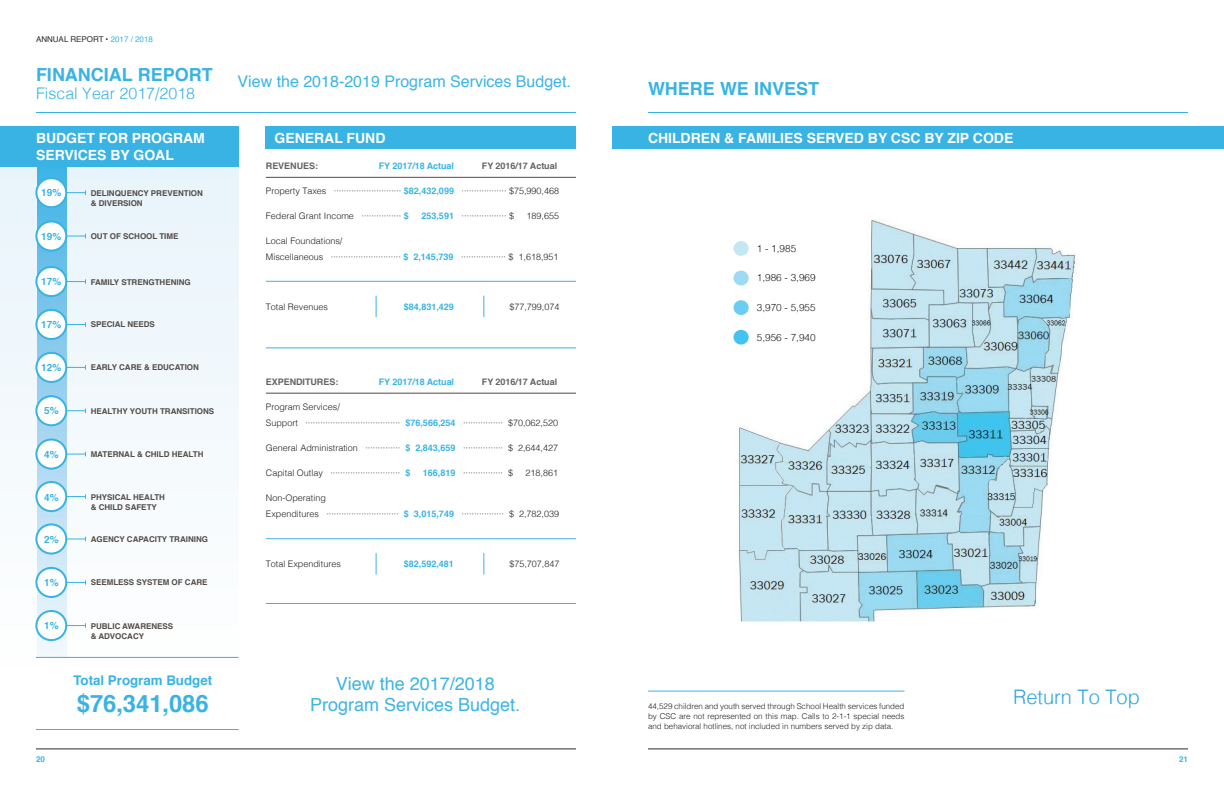
<style>
.page{position:relative;width:1224px;height:792px;background:#fff}
.page>*{position:absolute;margin:0;border:0;box-sizing:border-box;transform-origin:0 0}
.t1{font:700 23.9px "Helvetica";letter-spacing:-.005em;color:#38b3e4}
.t2{font:300 20px "Helvetica";color:#30a5de}
.t3{font:18px/21.6px "Helvetica";color:#3db4e4;text-align:center}
.t4{font:700 18px "Helvetica";color:#38b3e4}
.t5{font:16px "Helvetica";color:#3db4e4}
.t6{font:300 16px "Helvetica";color:#38b3e4}
.t7{font:700 14px/16.8px "Helvetica";color:#fff}
.t8{font:700 13.3px "Helvetica";color:#38b3e4}
.t9{font:300 10px "Helvetica";color:#231f20}
.t10{font:700 10px "Helvetica";color:#38b3e4}
.t11{font:300 9px/16px "Helvetica";color:#231f20}
.t12{font:700 9px "Helvetica";letter-spacing:-.005em;color:#636366}
.t13{font:700 9px "Helvetica";letter-spacing:-.005em;color:#38b3e4}
.t14{font:700 8px/10px "Helvetica";color:#524c48}
.t15{font:300 8px/10px "Helvetica";color:#231f20;text-align:justify}
.t16{font:8px "Helvetica";color:#2d2824}
.t17{font:700 8px "Helvetica";color:#38b3e4}
.s1{color:#38b3e4}
.s2{font-weight:700;color:#38b3e4}
</style>
<div class="page">
<hr style="left:36px;top:749px;width:540px;height:1px;background:#2d2824">
<hr style="left:648px;top:749px;width:540px;height:1px;background:#2d2824">
<div style="left:0;top:151px;width:239px;height:581px;background:#f5fafd"></div>
<svg style="left:38px;top:167px;width:28px;height:490px;background:#98d2ef"></svg>
<div style="left:36px;top:267px;width:30px;height:29px;background:#fff;border-radius:50%"></div>
<div style="left:35px;top:266px;width:32px;height:31px;border:2px solid #38b3e4;border-radius:50%"></div>
<div style="left:36px;top:353px;width:30px;height:29px;background:#fff;border-radius:50%"></div>
<div style="left:35px;top:352px;width:32px;height:31px;border:2px solid #38b3e4;border-radius:50%"></div>
<div style="left:36px;top:440px;width:30px;height:29px;background:#fff;border-radius:50%"></div>
<div style="left:35px;top:439px;width:32px;height:31px;border:2px solid #38b3e4;border-radius:50%"></div>
<div style="left:36px;top:524px;width:30px;height:30px;background:#fff;border-radius:50%"></div>
<div style="left:35px;top:523px;width:32px;height:32px;border:2px solid #38b3e4;border-radius:50%"></div>
<div style="left:36px;top:178px;width:30px;height:29px;background:#fff;border-radius:50%"></div>
<div style="left:35px;top:177px;width:32px;height:31px;border:2px solid #38b3e4;border-radius:50%"></div>
<div style="left:36px;top:221px;width:30px;height:30px;background:#fff;border-radius:50%"></div>
<div style="left:35px;top:220px;width:32px;height:32px;border:2px solid #38b3e4;border-radius:50%"></div>
<div style="left:36px;top:310px;width:30px;height:29px;background:#fff;border-radius:50%"></div>
<div style="left:35px;top:309px;width:32px;height:31px;border:2px solid #38b3e4;border-radius:50%"></div>
<div style="left:36px;top:611px;width:30px;height:29px;background:#fff;border-radius:50%"></div>
<div style="left:35px;top:610px;width:32px;height:31px;border:2px solid #38b3e4;border-radius:50%"></div>
<div style="left:36px;top:396px;width:30px;height:29px;background:#fff;border-radius:50%"></div>
<div style="left:35px;top:395px;width:32px;height:31px;border:2px solid #38b3e4;border-radius:50%"></div>
<div style="left:36px;top:482px;width:30px;height:29px;background:#fff;border-radius:50%"></div>
<div style="left:35px;top:481px;width:32px;height:31px;border:2px solid #38b3e4;border-radius:50%"></div>
<div style="left:36px;top:568px;width:30px;height:29px;background:#fff;border-radius:50%"></div>
<div style="left:35px;top:567px;width:32px;height:31px;border:2px solid #38b3e4;border-radius:50%"></div>
<svg style="left:66px;top:279px;width:20px;height:5px"></svg>
<svg style="left:66px;top:365px;width:20px;height:5px"></svg>
<svg style="left:66px;top:452px;width:20px;height:4px"></svg>
<svg style="left:66px;top:537px;width:20px;height:4px"></svg>
<svg style="left:66px;top:190px;width:20px;height:5px"></svg>
<svg style="left:66px;top:234px;width:20px;height:4px"></svg>
<svg style="left:66px;top:322px;width:20px;height:5px"></svg>
<svg style="left:66px;top:623px;width:20px;height:5px"></svg>
<svg style="left:66px;top:408px;width:20px;height:5px"></svg>
<svg style="left:66px;top:494px;width:20px;height:5px"></svg>
<svg style="left:66px;top:580px;width:20px;height:5px"></svg>
<div style="left:0;top:126px;width:239px;height:41px;background:#38b3e4"></div>
<hr style="left:36px;top:657px;width:203px;height:1px;background:#38b3e4">
<hr style="left:36px;top:729px;width:203px;height:1px;background:#38b3e4">
<hr style="left:266px;top:347px;width:310px;height:1px;background:#38b3e4">
<hr style="left:266px;top:603px;width:310px;height:1px;background:#38b3e4">
<hr style="left:648px;top:691px;width:256px;height:1px;background:#38b3e4">
<hr style="left:266px;top:281px;width:310px;height:1px;background:#38b3e4">
<hr style="left:266px;top:177px;width:310px;height:1px;background:#524c48">
<svg style="left:376px;top:296px;width:1px;height:21px"></svg>
<svg style="left:484px;top:296px;width:1px;height:21px"></svg>
<hr style="left:266px;top:393px;width:310px;height:1px;background:#524c48">
<hr style="left:266px;top:538px;width:310px;height:1px;background:#38b3e4">
<svg style="left:376px;top:553px;width:1px;height:21px"></svg>
<svg style="left:484px;top:553px;width:1px;height:21px"></svg>
<hr style="left:36px;top:112px;width:540px;height:1px;background:#38b3e4">
<div style="left:266px;top:126px;width:310px;height:23px;background:#38b3e4"></div>
<hr style="left:648px;top:112px;width:540px;height:1px;background:#38b3e4">
<img style="left:734px;top:220px;width:342px;height:401px">
<div style="left:734px;top:241px;width:15px;height:15px;background:#c4e7f2;border-radius:50%"></div>
<div style="left:734px;top:271px;width:15px;height:14px;background:#9ddaf3;border-radius:50%"></div>
<div style="left:734px;top:300px;width:15px;height:15px;background:#6acdf1;border-radius:50%"></div>
<div style="left:734px;top:330px;width:15px;height:15px;background:#44c3f1;border-radius:50%"></div>
<div style="left:612px;top:126px;width:612px;height:23px;background:#38b3e4"></div>
<p class="t16" style="left:36px;top:33px;width:118px">ANNUAL REPORT • <span class="s1">2017 / 2018</span></p>
<h3 class="t4" style="left:36px;top:60px;width:178px">FINANCIAL REPORT</h3>
<h3 class="t6" style="left:36px;top:80px;width:161px">Fiscal Year 2017/2018</h3>
<h3 class="t7" style="left:36px;top:130px;width:170px">BUDGET FOR PROGRAM<br>SERVICES BY GOAL</h3>
<p class="t10" style="left:41px;top:185px;width:22px">19%</p>
<p class="t10" style="left:41px;top:228px;width:22px">19%</p>
<p class="t14" style="left:91px;top:231px;width:89px">OUT OF SCHOOL TIME</p>
<p class="t14" style="left:91px;top:188px;width:114px">DELINQUENCY PREVENTION &amp; DIVERSION</p>
<p class="t10" style="left:41px;top:273px;width:22px">17%</p>
<p class="t14" style="left:91px;top:277px;width:102px">FAMILY STRENGTHENING</p>
<p class="t10" style="left:41px;top:316px;width:22px">17%</p>
<p class="t14" style="left:91px;top:320px;width:66px">SPECIAL NEEDS</p>
<p class="t10" style="left:41px;top:359px;width:22px">12%</p>
<p class="t14" style="left:91px;top:363px;width:110px">EARLY CARE &amp; EDUCATION</p>
<p class="t10" style="left:44px;top:403px;width:16px">5%</p>
<p class="t14" style="left:91px;top:406px;width:125px">HEALTHY YOUTH TRANSITIONS</p>
<p class="t10" style="left:44px;top:446px;width:16px">4%</p>
<p class="t14" style="left:91px;top:449px;width:114px">MATERNAL &amp; CHILD HEALTH</p>
<p class="t10" style="left:44px;top:489px;width:16px">4%</p>
<p class="t14" style="left:91px;top:492px;width:76px">PHYSICAL HEALTH &amp; CHILD SAFETY</p>
<p class="t10" style="left:44px;top:532px;width:16px">2%</p>
<p class="t14" style="left:91px;top:534px;width:119px">AGENCY CAPACITY TRAINING</p>
<p class="t10" style="left:44px;top:574px;width:16px">1%</p>
<p class="t14" style="left:91px;top:578px;width:118px">SEEMLESS SYSTEM OF CARE</p>
<p class="t10" style="left:44px;top:617px;width:16px">1%</p>
<p class="t14" style="left:91px;top:621px;width:84px">PUBLIC AWARENESS &amp; ADVOCACY</p>
<h3 class="t8" style="left:74px;top:670px;width:140px">Total Program Budget</h3>
<h1 class="t1" style="left:77px;top:684px;width:133px">$76,341,086</h1>
<p class="t17" style="left:36px;top:753px;width:10px">20</p>
<h3 class="t5" style="left:238px;top:69px;width:335px">View the 2018-2019 Program Services Budget.</h3>
<h3 class="t7" style="left:274px;top:130px;width:112px">GENERAL FUND</h3>
<p class="t12" style="left:266px;top:158px;width:54px">REVENUES:</p>
<p class="t13" style="left:379px;top:158px;width:77px">FY 2017/18 Actual</p>
<p class="t12" style="left:482px;top:158px;width:77px">FY 2016/17 Actual</p>
<p class="t11" style="left:266px;top:182px;width:295px">Property Taxes ··························· <span class="s2">$82,432,099</span> ·················· $75,990,468</p>
<p class="t11" style="left:266px;top:207px;width:145px">Federal Grant Income ················ <span class="s2">$</span></p>
<p class="t11" style="left:421px;top:207px;width:94px"><span class="s2">253,591</span> ·················· $</p>
<p class="t11" style="left:527px;top:207px;width:34px">189,655</p>
<p class="t11" style="left:266px;top:232px;width:294px">Local Foundations/<br>Miscellaneous ···························· <span class="s2">$ 2,145,739</span> ·················· $ 1,618,951</p>
<p class="t11" style="left:266px;top:298px;width:64px">Total Revenues</p>
<p class="t13" style="left:404px;top:300px;width:52px">$84,831,429</p>
<p class="t11" style="left:509px;top:298px;width:52px">$77,799,074</p>
<p class="t12" style="left:266px;top:374px;width:74px">EXPENDITURES:</p>
<p class="t13" style="left:379px;top:374px;width:77px">FY 2017/18 Actual</p>
<p class="t12" style="left:482px;top:374px;width:77px">FY 2016/17 Actual</p>
<p class="t11" style="left:266px;top:398px;width:294px">Program Services/<br>Support ······································ <span class="s2">$76,566,254</span> ················ $70,062,520</p>
<p class="t11" style="left:266px;top:439px;width:294px">General Administration ·············· <span class="s2">$ 2,843,659</span> ················ $ 2,644,427</p>
<p class="t11" style="left:266px;top:464px;width:146px">Capital Outlay ···························· <span class="s2">$</span></p>
<p class="t11" style="left:423px;top:464px;width:92px"><span class="s2">166,819</span> ················ $</p>
<p class="t11" style="left:526px;top:464px;width:34px">218,861</p>
<p class="t11" style="left:266px;top:489px;width:295px">Non-Operating<br>Expenditures ····························· <span class="s2">$ 3,015,749</span> ················· $ 2,782,039</p>
<p class="t11" style="left:266px;top:555px;width:77px">Total Expenditures</p>
<p class="t13" style="left:404px;top:556px;width:52px">$82,592,481</p>
<p class="t11" style="left:509px;top:555px;width:52px">$75,707,847</p>
<h3 class="t3" style="left:310px;top:673px;width:212px">View the 2017/2018<br>Program Services Budget.</h3>
<h3 class="t4" style="left:648px;top:74px;width:173px">WHERE WE INVEST</h3>
<h3 class="t7" style="left:648px;top:130px;width:367px">CHILDREN &amp; FAMILIES SERVED BY CSC BY ZIP CODE</h3>
<p class="t9" style="left:757px;top:240px;width:41px">1 - 1,985</p>
<p class="t9" style="left:757px;top:269px;width:60px">1,986 - 3,969</p>
<p class="t9" style="left:757px;top:299px;width:60px">3,970 - 5,955</p>
<p class="t9" style="left:757px;top:329px;width:60px">5,956 - 7,940</p>
<p class="t15" style="left:648px;top:701px;width:258px">44,529 children and youth served through School Health services funded by CSC are not represented on this map. Calls to 2-1-1 special needs and behavioral hotlines, not included in numbers served by zip data.</p>
<h2 class="t2" style="left:1013px;top:680px;width:128px">Return To Top</h2>
<p class="t17" style="left:1179px;top:753px;width:10px">21</p>
</div>
